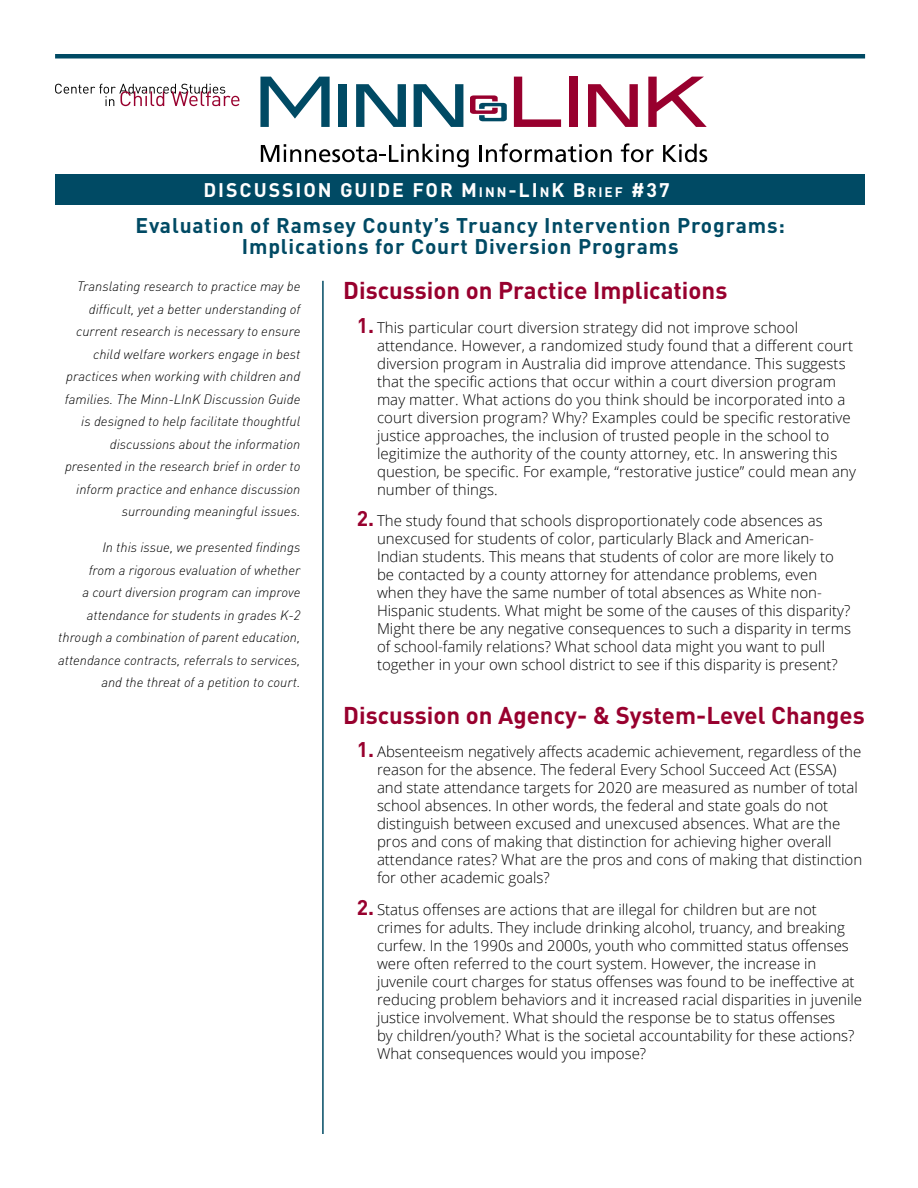
<style>
.page{position:relative;width:918px;height:1188px;background:#fff}
.page>*{position:absolute;margin:0;border:0;box-sizing:border-box;transform-origin:0 0}
.main_redheader_discu{font:700 24px "DINOT";color:#98002e}
.main_bluesubhead{font:700 21px/21px "DINOT";letter-spacing:.04em;color:#004a64;text-align:center}
.main_bluesubhead-2{font:700 19.5px "DINOT";letter-spacing:.1em;color:#fff}
.t1{font:300 15px/18px "Open Sans";color:#000}
.about_the_guide__iss{font:italic 300 13.5px/22.5px "DINOT";color:#000;text-align:right}
.s1{font-size:13.65px}
.s2{font-family:"DINOT";font-weight:700;font-size:21px;color:#98002e}
</style>
<div class="page">
<svg style="left:470px;top:95px;width:37px;height:26px"></svg>
<svg style="left:260px;top:77px;width:70px;height:50px"></svg>
<div style="left:338px;top:84px;width:9px;height:43px;background:#004a64"></div>
<svg style="left:356px;top:84px;width:50px;height:43px"></svg>
<svg style="left:414px;top:84px;width:49px;height:43px"></svg>
<svg style="left:514px;top:77px;width:47px;height:50px"></svg>
<div style="left:569px;top:77px;width:8px;height:50px;background:#98002e"></div>
<svg style="left:588px;top:84px;width:50px;height:43px"></svg>
<svg style="left:648px;top:77px;width:59px;height:50px"></svg>
<svg style="left:261px;top:144px;width:208px;height:23px"></svg>
<hr style="left:479px;top:145px;width:3px;height:17px;background:#000">
<svg style="left:486px;top:143px;width:126px;height:19px"></svg>
<svg style="left:621px;top:143px;width:32px;height:19px"></svg>
<svg style="left:663px;top:144px;width:44px;height:18px"></svg>
<hr style="left:55px;top:54px;width:810px;height:4px;background:#004a64">
<svg style="left:55px;top:84px;width:184px;height:22px"></svg>
<div style="left:55px;top:175px;width:810px;height:30px;background:#004a64"></div>
<hr style="left:322px;top:281px;width:2px;height:853px;background:#004a64">
<p class="main_bluesubhead-2" style="left:203px;top:177px;width:394px">DISCUSSION GUIDE FOR M<span class="s1">INN</span> -LI<span class="s1">N</span> K B<span class="s1">RIEF</span></p>
<p class="main_bluesubhead-2" style="left:631px;top:177px;width:40px">#37</p>
<p class="main_bluesubhead" style="left:135px;top:214px;width:651px">Evaluation of Ramsey County’s Truancy Intervention Programs:<br>Implications for Court Diversion Programs</p>
<p class="about_the_guide__iss" style="left:65px;top:274px;width:237px">Translating research to practice may be difficult, yet a better understanding of current research is necessary to ensure child welfare workers engage in best practices when working with children and families. The Minn-LInK Discussion Guide is designed to help facilitate thoughtful discussions about the information presented in the research brief in order to inform practice and enhance discussion surrounding meaningful issues.</p>
<p class="about_the_guide__iss" style="left:58px;top:535px;width:244px">In this issue, we presented findings<br>from a rigorous evaluation of whether<br>a court diversion program can improve attendance for students in grades K-2 through a combination of parent education, attendance contracts, referrals to services, and the threat of a petition to court.</p>
<p class="main_redheader_discu" style="left:343px;top:274px;width:386px">Discussion on Practice Implications</p>
<p class="t1" style="left:377px;top:318px;width:481px;text-indent:-20px"><span class="s2">1.</span> This particular court diversion strategy did not improve school attendance. However, a randomized study found that a different court diversion program in Australia did improve attendance. This suggests that the specific actions that occur within a court diversion program may matter. What actions do you think should be incorporated into a court diversion program? Why? Examples could be specific restorative justice approaches, the inclusion of trusted people in the school to legitimize the authority of the county attorney, etc. In answering this question, be specific. For example, “restorative justice” could mean any number of things.</p>
<p class="t1" style="left:377px;top:512px;width:476px;text-indent:-20px"><span class="s2">2.</span> The study found that schools disproportionately code absences as unexcused for students of color, particularly Black and American-Indian students. This means that students of color are more likely to be contacted by a county attorney for attendance problems, even when they have the same number of total absences as White non-Hispanic students. What might be some of the causes of this disparity?<br>Might there be any negative consequences to such a disparity in terms of school-family relations? What school data might you want to pull together in your own school district to see if this disparity is present?</p>
<p class="main_redheader_discu" style="left:343px;top:699px;width:523px">Discussion on Agency- &amp; System-Level Changes</p>
<p class="t1" style="left:377px;top:743px;width:487px;text-indent:-20px"><span class="s2">1.</span> Absenteeism negatively affects academic achievement, regardless of the reason for the absence. The federal Every School Succeed Act (ESSA) and state attendance targets for 2020 are measured as number of total school absences. In other words, the federal and state goals do not distinguish between excused and unexcused absences. What are the pros and cons of making that distinction for achieving higher overall attendance rates? What are the pros and cons of making that distinction for other academic goals?</p>
<p class="t1" style="left:377px;top:900px;width:487px;text-indent:-20px"><span class="s2">2.</span> Status offenses are actions that are illegal for children but are not crimes for adults. They include drinking alcohol, truancy, and breaking curfew. In the 1990s and 2000s, youth who committed status offenses were often referred to the court system. However, the increase in juvenile court charges for status offenses was found to be ineffective at reducing problem behaviors and it increased racial disparities in juvenile justice involvement. What should the response be to status offenses<br>by children/youth? What is the societal accountability for these actions?<br>What consequences would you impose?</p>
</div>
